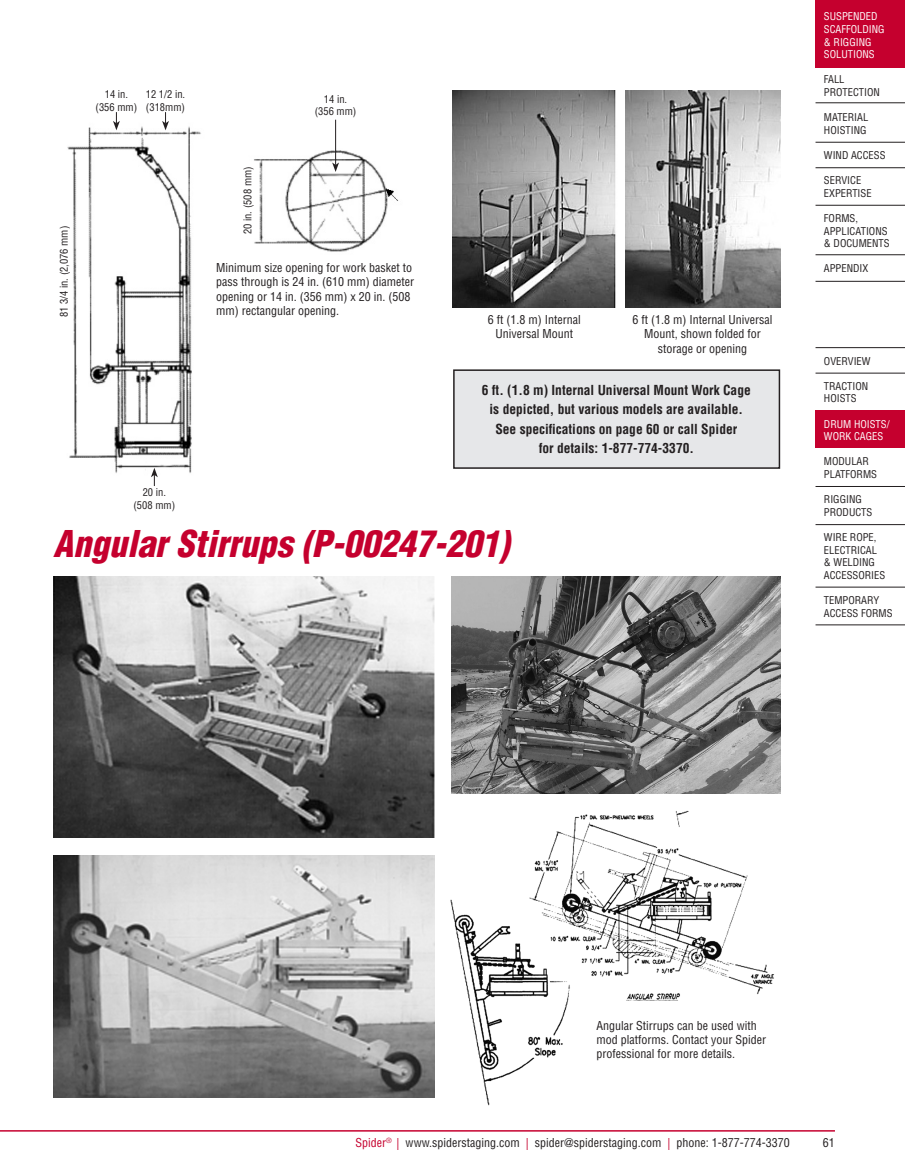
<style>
.page{position:relative;width:905px;height:1175px;background:#fff}
.page>*{position:absolute;margin:0;border:0;box-sizing:border-box;transform-origin:0 0}
.t1{font:italic 900 condensed 36px "Helvetica LT Std";color:#c5002e}
.t2{font:700 condensed 13.5px/19.5px "Helvetica LT Std";color:#231f20;text-align:center}
.t3{font:condensed 12px/14.4px "Helvetica LT Std";color:#231f20}
.t4{font:condensed 10.5px/12.6px "Helvetica LT Std";color:#231f20}
.t5{font:condensed 10.5px/12.6px "Helvetica LT Std";color:#fff}
.s1{color:#c5002e}
</style>
<div class="page">
<div style="left:815px;top:0;width:89px;height:68px;background:#c5002e"></div>
<hr style="left:815px;top:102px;width:89px;height:1px;background:#231f20">
<hr style="left:815px;top:142px;width:89px;height:1px;background:#231f20">
<hr style="left:815px;top:167px;width:89px;height:1px;background:#231f20">
<hr style="left:815px;top:205px;width:89px;height:1px;background:#231f20">
<hr style="left:815px;top:254px;width:89px;height:1px;background:#231f20">
<hr style="left:815px;top:281px;width:89px;height:1px;background:#231f20">
<hr style="left:0;top:1130px;width:835px;height:1px;background:#c5002e">
<div style="left:454px;top:370px;width:325px;height:98px;background:#e6e7e9"></div>
<div style="left:453px;top:369px;width:327px;height:100px;border:2px solid #231f20"></div>
<img style="left:625px;top:90px;width:155px;height:217px">
<img style="left:452px;top:90px;width:164px;height:217px">
<img style="left:451px;top:577px;width:329px;height:216px">
<img style="left:534px;top:810px;width:240px;height:191px">
<img style="left:450px;top:897px;width:124px;height:209px">
<img style="left:53px;top:855px;width:382px;height:242px">
<img style="left:53px;top:577px;width:382px;height:260px">
<img style="left:67px;top:120px;width:331px;height:353px">
<svg style="left:113px;top:112px;width:7px;height:18px"></svg>
<svg style="left:151px;top:468px;width:7px;height:18px"></svg>
<svg style="left:162px;top:112px;width:7px;height:18px"></svg>
<hr style="left:335px;top:120px;width:1px;height:45px;background:#231f20">
<svg style="left:332px;top:162px;width:7px;height:10px"></svg>
<div style="left:815px;top:410px;width:89px;height:38px;background:#c5002e"></div>
<hr style="left:815px;top:347px;width:89px;height:1px;background:#231f20">
<hr style="left:815px;top:373px;width:89px;height:1px;background:#231f20">
<hr style="left:815px;top:486px;width:89px;height:1px;background:#231f20">
<hr style="left:815px;top:524px;width:89px;height:1px;background:#231f20">
<hr style="left:815px;top:586px;width:89px;height:1px;background:#231f20">
<hr style="left:815px;top:624px;width:89px;height:1px;background:#231f20">
<p class="t4" style="left:58px;top:317px;width:93px;rotate:-90deg">81 3/4 in. (2,076 mm)</p>
<p class="t4" style="left:146px;top:88px;width:41px">12 1/2 in. (318mm)</p>
<p class="t4" style="left:105px;top:88px;width:25px">14 in.</p>
<p class="t4" style="left:96px;top:100px;width:43px">(356 mm)</p>
<p class="t4" style="left:315px;top:93px;width:43px;text-align:center">14 in. (356 mm)</p>
<p class="t4" style="left:241px;top:234px;width:69px;rotate:-90deg">20 in. (508 mm)</p>
<p class="t3" style="left:216px;top:260px;width:199px">Minimum size opening for work basket to pass through is 24 in. (610 mm) diameter opening or 14 in. (356 mm) x 20 in. (508 mm) rectangular opening.</p>
<p class="t4" style="left:143px;top:486px;width:25px">20 in.</p>
<p class="t4" style="left:133px;top:498px;width:43px">(508 mm)</p>
<p class="t3" style="left:488px;top:312px;width:94px">6 ft (1.8 m) Internal</p>
<p class="t3" style="left:495px;top:326px;width:79px">Universal Mount</p>
<p class="t3" style="left:632px;top:312px;width:141px;text-align:center">6 ft (1.8 m) Internal Universal<br>Mount, shown folded for</p>
<p class="t3" style="left:657px;top:341px;width:91px">storage or opening</p>
<p class="t2" style="left:482px;top:380px;width:270px">6 ft. (1.8 m) Internal Universal Mount Work Cage is depicted, but various models are available.<br>See specifications on page 60 or call Spider<br>for details: 1-877-774-3370.</p>
<p class="t1" style="left:53px;top:521px;width:457px">Angular Stirrups (P-00247-201)</p>
<p class="t5" style="left:824px;top:10px;width:62px">SUSPENDED<br>SCAFFOLDING &amp; RIGGING<br>SOLUTIONS</p>
<p class="t4" style="left:824px;top:73px;width:58px">FALL<br>PROTECTION</p>
<p class="t4" style="left:824px;top:111px;width:46px">MATERIAL<br>HOISTING</p>
<p class="t4" style="left:824px;top:149px;width:63px">WIND ACCESS</p>
<p class="t4" style="left:824px;top:174px;width:49px">SERVICE<br>EXPERTISE</p>
<p class="t4" style="left:824px;top:212px;width:67px">FORMS,<br>APPLICATIONS &amp; DOCUMENTS</p>
<p class="t4" style="left:824px;top:262px;width:46px">APPENDIX</p>
<p class="t4" style="left:824px;top:354px;width:48px">OVERVIEW</p>
<p class="t4" style="left:824px;top:379px;width:46px">TRACTION</p>
<p class="t4" style="left:824px;top:392px;width:34px">HOISTS</p>
<p class="t5" style="left:824px;top:417px;width:67px">DRUM HOISTS/</p>
<p class="t5" style="left:824px;top:430px;width:61px">WORK CAGES</p>
<p class="t4" style="left:824px;top:455px;width:46px">MODULAR</p>
<p class="t4" style="left:824px;top:468px;width:55px">PLATFORMS</p>
<p class="t4" style="left:824px;top:493px;width:39px">RIGGING</p>
<p class="t4" style="left:824px;top:505px;width:50px">PRODUCTS</p>
<p class="t4" style="left:824px;top:531px;width:54px">WIRE ROPE,</p>
<p class="t4" style="left:824px;top:543px;width:55px">ELECTRICAL</p>
<p class="t4" style="left:824px;top:556px;width:53px">&amp; WELDING</p>
<p class="t4" style="left:824px;top:568px;width:63px">ACCESSORIES</p>
<p class="t4" style="left:824px;top:594px;width:57px">TEMPORARY</p>
<p class="t4" style="left:824px;top:606px;width:70px">ACCESS FORMS</p>
<p class="t3" style="left:596px;top:1017px;width:171px">Angular Stirrups can be used with mod platforms. Contact your Spider professional for more details.</p>
<p class="t3" style="left:355px;top:1134px;width:436px"><span class="s1">Spider</span><sup>®</sup> <span class="s1">|</span> www.spiderstaging.com <span class="s1">|</span> spider@spiderstaging.com <span class="s1">|</span> phone: 1-877-774-3370</p>
<p class="t3" style="left:823px;top:1134px;width:13px">61</p>
</div>
